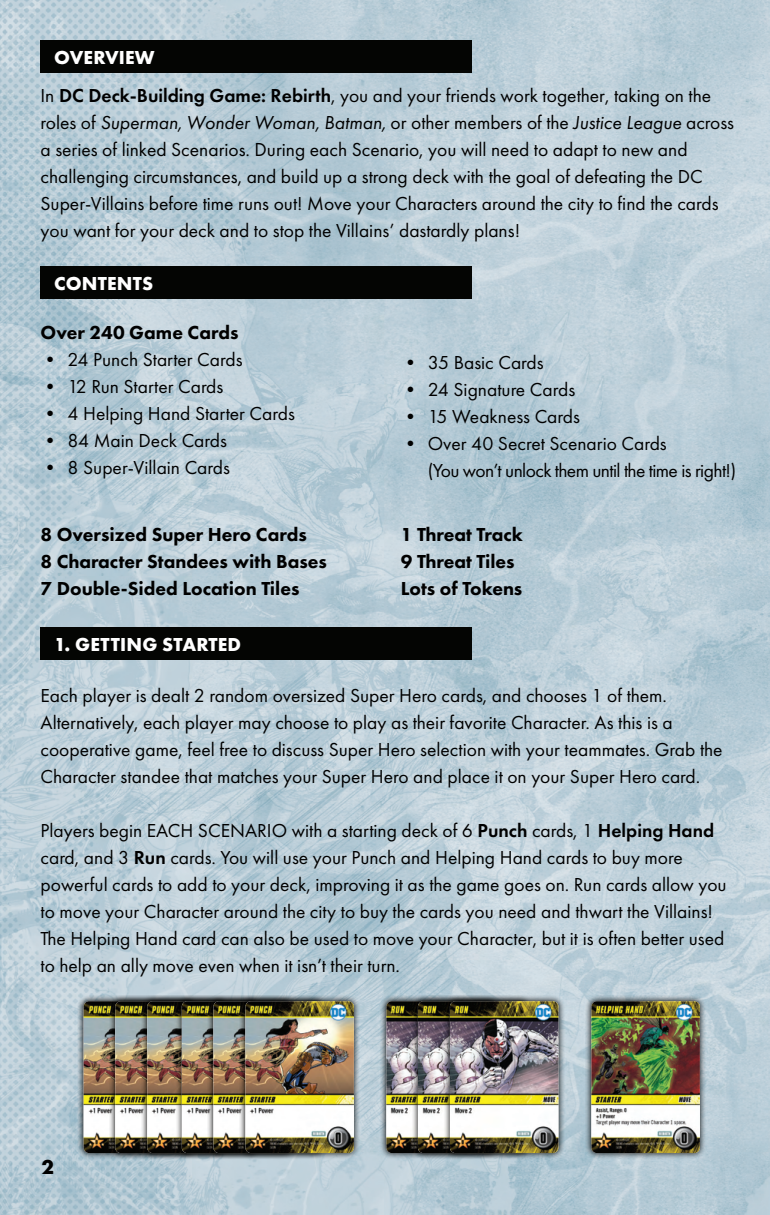
<style>
.page{position:relative;width:770px;height:1215px;background:#fff}
.page>*{position:absolute;margin:0;border:0;box-sizing:border-box;transform-origin:0 0}
.t1{font:700 21px "Futura PT";color:#000}
.t2{font:19.5px/27px "Futura PT";color:#000}
.t3{font:800 19.5px/27px "Futura PT";color:#000}
.t4{font:19.5px/27px "Futura PT";letter-spacing:-.03em;color:#000}
.t5{font:700 19.5px "Futura PT";letter-spacing:.01em;color:#fff}
.s1{font-weight:600}
.s2{font-style:italic}
</style>
<div class="page">
<img style="left:0;top:0;width:770px;height:1215px">
<svg style="left:77px;top:995px;width:32px;height:165px"></svg>
<img style="left:84px;top:1001px;width:25px;height:152px">
<svg style="left:380px;top:995px;width:31px;height:165px"></svg>
<img style="left:386px;top:1001px;width:25px;height:152px">
<svg style="left:585px;top:995px;width:121px;height:165px;background:#97a5ac"></svg>
<img style="left:591px;top:1001px;width:108px;height:152px">
<svg style="left:109px;top:995px;width:32px;height:165px"></svg>
<img style="left:115px;top:1001px;width:26px;height:152px">
<svg style="left:411px;top:995px;width:32px;height:165px"></svg>
<img style="left:418px;top:1001px;width:25px;height:152px">
<svg style="left:141px;top:995px;width:34px;height:165px"></svg>
<img style="left:147px;top:1001px;width:28px;height:152px">
<svg style="left:443px;top:995px;width:122px;height:165px;background:#868e91"></svg>
<img style="left:450px;top:1001px;width:108px;height:152px">
<svg style="left:175px;top:995px;width:32px;height:165px"></svg>
<img style="left:182px;top:1001px;width:25px;height:152px">
<svg style="left:207px;top:995px;width:32px;height:165px"></svg>
<img style="left:213px;top:1001px;width:26px;height:152px">
<svg style="left:239px;top:995px;width:121px;height:165px;background:#828989"></svg>
<img style="left:245px;top:1001px;width:109px;height:152px">
<div style="left:40px;top:40px;width:432px;height:33px;background:#040503"></div>
<div style="left:40px;top:266px;width:432px;height:33px;background:#040503"></div>
<div style="left:40px;top:628px;width:432px;height:32px;background:#040503"></div>
<p class="t5" style="left:54px;top:45px;width:102px">OVERVIEW</p>
<p class="t2" style="left:41px;top:81px;width:695px">In <span class="s1">DC Deck-Building Game: Rebirth</span>, you and your friends work together, taking on the roles of <span class="s2">Superman, Wonder Woman, Batman,</span> or other members of the <span class="s2">Justice League</span> across a series of linked Scenarios. During each Scenario, you will need to adapt to new and challenging circumstances, and build up a strong deck with the goal of defeating the DC Super-Villains before time runs out! Move your Characters around the city to find the cards you want for your deck and to stop the Villains’ dastardly plans!</p>
<p class="t5" style="left:54px;top:271px;width:101px">CONTENTS</p>
<p class="t3" style="left:41px;top:319px;width:200px">Over 240 Game Cards</p>
<p class="t2" style="left:41px;top:346px;width:203px">• 24 Punch Starter Cards</p>
<p class="t2" style="left:41px;top:373px;width:184px">• 12 Run Starter Cards</p>
<p class="t2" style="left:41px;top:400px;width:256px">• 4 Helping Hand Starter Cards</p>
<p class="t2" style="left:41px;top:427px;width:188px">• 84 Main Deck Cards</p>
<p class="t2" style="left:41px;top:454px;width:191px">• 8 Super-Villain Cards</p>
<p class="t3" style="left:41px;top:521px;width:288px">8 Oversized Super Hero Cards<br>8 Character Standees with Bases<br>7 Double-Sided Location Tiles</p>
<p class="t2" style="left:401px;top:349px;width:144px">• 35 Basic Cards</p>
<p class="t2" style="left:401px;top:376px;width:176px">• 24 Signature Cards</p>
<p class="t2" style="left:401px;top:403px;width:181px">• 15 Weakness Cards</p>
<p class="t4" style="left:428px;top:430px;width:310px;text-indent:-27px">• Over 40 Secret Scenario Cards<br>(You won’t unlock them until the time is right!)</p>
<p class="t3" style="left:401px;top:521px;width:124px">1 Threat Track<br>9 Threat Tiles<br>Lots of Tokens</p>
<p class="t5" style="left:54px;top:632px;width:188px">1. GETTING STARTED</p>
<p class="t2" style="left:41px;top:682px;width:683px">Each player is dealt 2 random oversized Super Hero cards, and chooses 1 of them.<br>Alternatively, each player may choose to play as their favorite Character. As this is a cooperative game, feel free to discuss Super Hero selection with your teammates. Grab the Character standee that matches your Super Hero and place it on your Super Hero card.</p>
<p class="t2" style="left:41px;top:817px;width:687px">Players begin EACH SCENARIO with a starting deck of 6 <span class="s1">Punch</span> cards, 1 <span class="s1">Helping Hand </span>card, and 3 <span class="s1">Run</span> cards. You will use your Punch and Helping Hand cards to buy more powerful cards to add to your deck, improving it as the game goes on. Run cards allow you to move your Character around the city to buy the cards you need and thwart the Villains!<br>The Helping Hand card can also be used to move your Character, but it is often better used to help an ally move even when it isn’t their turn.</p>
<p class="t1" style="left:41px;top:1153px;width:14px">2</p>
</div>
